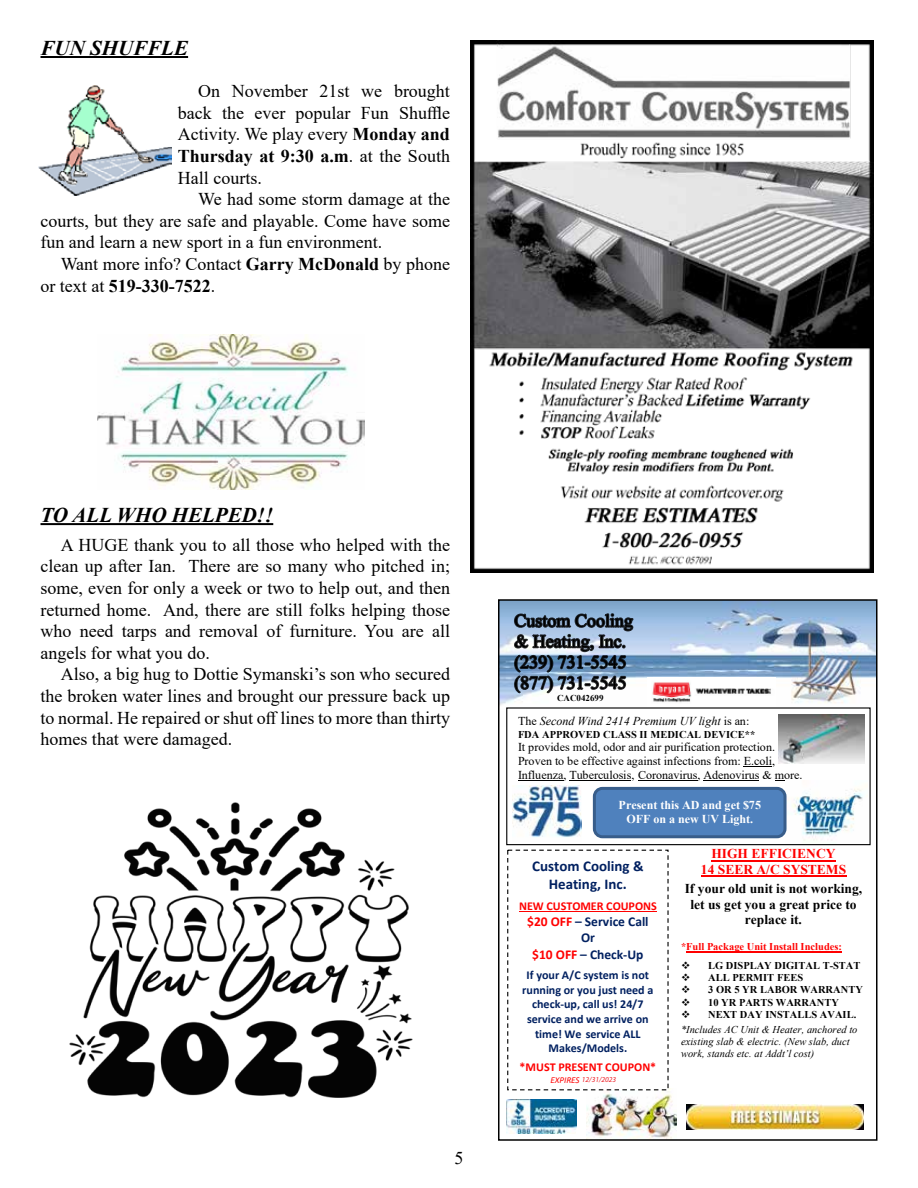
<style>
.page{position:relative;width:918px;height:1188px;background:#fff}
.page>*{position:absolute;margin:0;border:0;box-sizing:border-box;transform-origin:0 0}
.t1{font:italic 700 21px "Times New Roman";color:#000}
.t2{font:18px/21.6px "Times New Roman";color:#000;text-align:justify}
.t3{font:700 15px/18.1px "Calibri";color:#002060;text-align:center}
.t4{font:700 13.5px/15.6px "Times New Roman";color:#000;text-align:center}
.t5{font:700 13.5px/16.5px "Calibri";color:#002060;text-align:center}
.t6{font:700 13.5px/15.5px "Times New Roman";color:#f00;text-align:center}
.t7{font:12px/13.8px "Times New Roman";letter-spacing:-.005em;color:#000}
.t8{font:700 12px/14.7px "Calibri";color:#002060;text-align:center}
.t9{font:700 12px/13.6px "Times New Roman";color:#fff;text-align:center}
.t10{font:700 12px "Calibri";letter-spacing:.005em;color:#f00}
.t11{font:italic 12px "Times New Roman";letter-spacing:-.005em;color:#000}
.t12{font:700 10.5px/12.1px "Times New Roman";color:#000}
.t13{font:italic 10.5px/12px "Times New Roman";color:#000}
.t14{font:700 10.5px "Times New Roman";color:#f00}
.t15{font:italic 9px "Calibri";letter-spacing:-.005em;color:#f00}
.t16{font:700 9px "Times New Roman";color:#000}
.t17{font:italic 7.5px "Myriad Pro";color:#ed1d24}
.s1{font-weight:700}
.s2{font-style:normal}
.s3{color:#f00}
</style>
<div class="page">
<hr style="left:40px;top:56px;width:148px;height:2px;background:#000">
<img style="left:39px;top:86px;width:132px;height:109px">
<hr style="left:40px;top:523px;width:233px;height:2px;background:#000">
<img style="left:97px;top:335px;width:267px;height:155px">
<img style="left:69px;top:802px;width:344px;height:296px">
<img style="left:470px;top:40px;width:404px;height:532px">
<img style="left:501px;top:602px;width:374px;height:103px">
<svg style="left:513px;top:612px;width:122px;height:84px;background:#798a9c"></svg>
<hr style="left:712px;top:860px;width:124px;height:1px;background:#f00">
<hr style="left:701px;top:875px;width:145px;height:2px;background:#f00">
<hr style="left:686px;top:952px;width:156px;height:1px;background:#f00">
<img style="left:587px;top:1089px;width:90px;height:49px">
<hr style="left:519px;top:911px;width:138px;height:1px;background:#f00">
<img style="left:506px;top:1100px;width:70px;height:33px">
<img style="left:686px;top:1104px;width:178px;height:25px">
<div style="left:506px;top:707px;width:365px;height:138px;border:1px solid #000"></div>
<svg style="left:744px;top:766px;width:28px;height:1px"></svg>
<hr style="left:518px;top:780px;width:45px;height:1px;background:#000">
<hr style="left:569px;top:780px;width:62px;height:1px;background:#000">
<hr style="left:638px;top:780px;width:59px;height:1px;background:#000">
<hr style="left:703px;top:780px;width:56px;height:1px;background:#000">
<img style="left:779px;top:715px;width:85px;height:48px">
<img style="left:787px;top:788px;width:76px;height:53px">
<img style="left:512px;top:785px;width:70px;height:52px">
<div style="left:594px;top:788px;width:191px;height:49px;background:#4f81bd;border-radius:8px"></div>
<div style="left:593px;top:787px;width:194px;height:51px;border:3px solid #385d8a;border-radius:8px"></div>
<img style="left:647px;top:678px;width:129px;height:27px">
<div style="left:498px;top:599px;width:380px;height:542px;border:2px solid #000"></div>
<p class="t1" style="left:40px;top:33px;width:149px">FUN SHUFFLE</p>
<p class="t2" style="left:178px;top:80px;width:274px;text-indent:20px">On November 21st we brought back the ever popular Fun Shuffle Activity. We play every <span class="s1">Monday and Thursday at 9:30 a.m</span>. at the South Hall courts.</p>
<p class="t2" style="left:40px;top:188px;width:411px;text-indent:158px">We had some storm damage at the courts, but they are safe and playable. Come have some fun and learn a new sport in a fun environment.</p>
<p class="t2" style="left:40px;top:253px;width:411px;text-indent:20px">Want more info? Contact <span class="s1">Garry McDonald</span> by phone or text at <span class="s1">519-330-7522</span>.</p>
<p class="t1" style="left:40px;top:500px;width:234px">TO ALL WHO HELPED!!</p>
<p class="t2" style="left:40px;top:533px;width:411px;text-indent:20px">A HUGE thank you to all those who helped with the clean up after Ian. There are so many who pitched in; some, even for only a week or two to help out, and then returned home. And, there are still folks helping those who need tarps and removal of furniture. You are all angels for what you do.</p>
<p class="t2" style="left:40px;top:663px;width:411px;text-indent:20px">Also, a big hug to Dottie Symanski’s son who secured the broken water lines and brought our pressure back up to normal. He repaired or shut off lines to more than thirty homes that were damaged.</p>
<p class="t2" style="left:454px;top:1146px;width:10px">5</p>
<p class="t16" style="left:557px;top:691px;width:48px">CAC042699</p>
<p class="t11" style="left:518px;top:713px;width:233px"><span class="s2">The</span> Second Wind 2414 Premium UV light <span class="s2">is an:</span></p>
<p class="t12" style="left:518px;top:728px;width:239px">FDA APPROVED CLASS II MEDICAL DEVICE**</p>
<p class="t7" style="left:518px;top:740px;width:286px">It provides mold, odor and air purification protection.<br>Proven to be effective against infections from: E.coli,<br>Influenza, Tuberculosis, Coronavirus, Adenovirus &amp; more.</p>
<p class="t9" style="left:619px;top:798px;width:144px">Present this AD and get $75<br>OFF on a new UV Light.</p>
<p class="t3" style="left:532px;top:856px;width:113px">Custom Cooling &amp;<br>Heating, Inc.</p>
<p class="t10" style="left:519px;top:897px;width:139px">NEW CUSTOMER COUPONS</p>
<p class="t5" style="left:527px;top:913px;width:123px"><span class="s3">$20 OFF</span> – Service Call<br>Or<br><span class="s3">$10 OFF</span> – Check-Up</p>
<p class="t8" style="left:522px;top:968px;width:133px">If your A/C system is not running or you just need a check-up, call us! 24/7 service and we arrive on time! We service ALL<br>Makes/Models.</p>
<p class="t10" style="left:520px;top:1058px;width:138px">*MUST PRESENT COUPON*</p>
<p class="t15" style="left:550px;top:1073px;width:76px">EXPIRES 12/31/2022</p>
<p class="t17" style="left:582px;top:1075px;width:36px">12/31/2023</p>
<p class="t6" style="left:701px;top:846px;width:147px">HIGH EFFICIENCY<br>14 SEER A/C SYSTEMS</p>
<p class="t4" style="left:685px;top:880px;width:179px">If your old unit is not working, let us get you a great price to replace it.</p>
<p class="t14" style="left:681px;top:939px;width:162px">*Full Package Unit Install Includes:</p>
<p class="t12" style="left:708px;top:959px;width:156px">LG DISPLAY DIGITAL T-STAT<br>ALL PERMIT FEES<br>3 OR 5 YR LABOR WARRANTY<br>10 YR PARTS WARRANTY<br>NEXT DAY INSTALLS AVAIL.</p>
<p class="t13" style="left:681px;top:1024px;width:178px">*Includes AC Unit &amp; Heater, anchored to existing slab &amp; electric. (New slab, duct work, stands etc. at Addt’l cost)</p>
</div>
